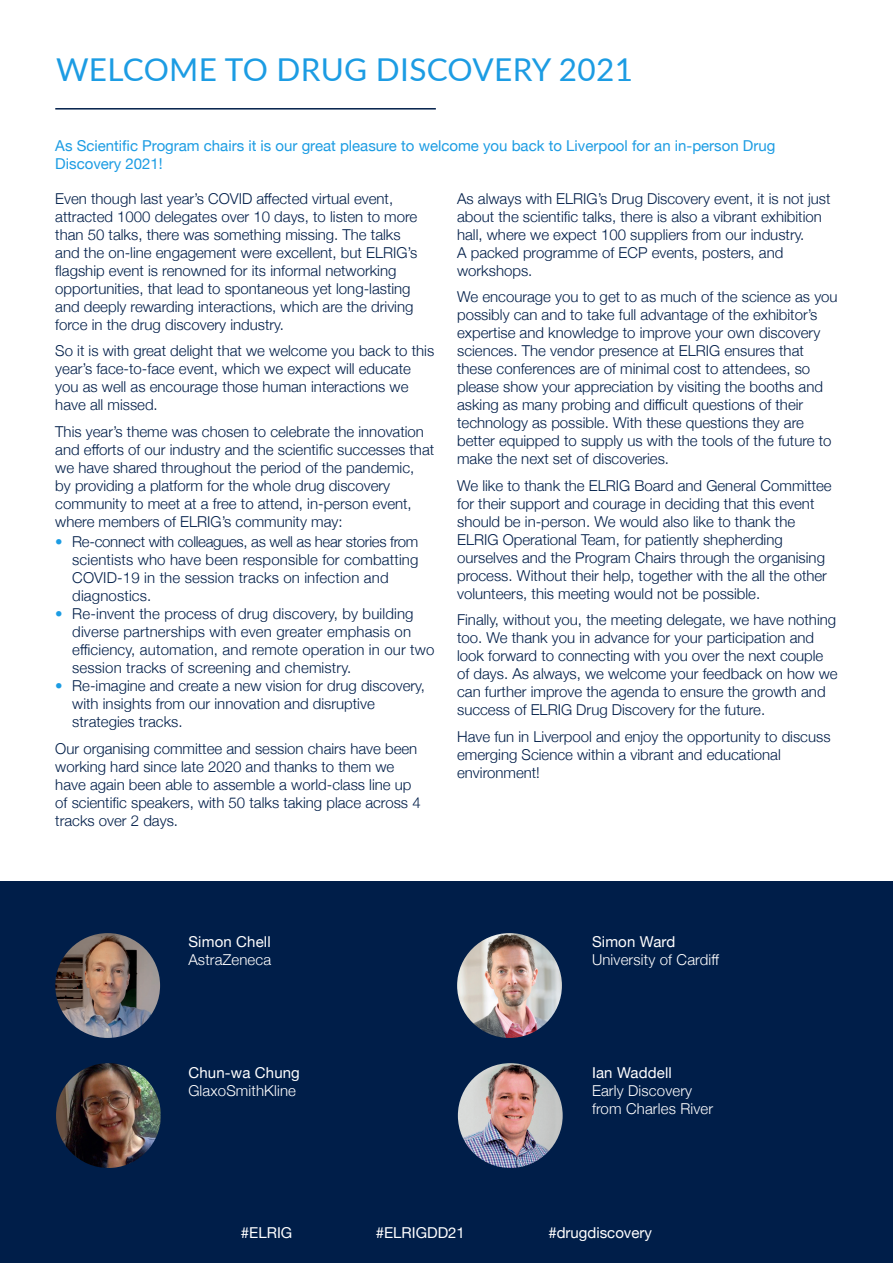
<style>
.page{position:relative;width:893px;height:1263px;background:#fff}
.page>*{position:absolute;margin:0;border:0;box-sizing:border-box;transform-origin:0 0}
.t1{font:31.5px "Lato";letter-spacing:.01em;color:#1c9ce3}
.Body_-_Light{font:300 15px/18px "Helvetica Neue";color:#001e49}
.Paragraph_Style_2{font:300 15px/18px "Helvetica Neue";letter-spacing:.01em;color:#001e49}
.Body_-_Light-2{font:300 15px/18px "Helvetica Neue";letter-spacing:.01em;color:#fff}
.Body_-_Light-3{font:15px/18px "Helvetica Neue";color:#1c9ce3}
.Body_-_Light-4{font:15px "Helvetica Neue";color:#fff}
.s1{color:#1c9ce3}
.s2{font-weight:400}
</style>
<div class="page">
<div style="left:0;top:881px;width:893px;height:327px;background:#001e49"></div>
<div style="left:0;top:1208px;width:893px;height:55px;background:#001e49"></div>
<hr style="left:55px;top:108px;width:381px;height:2px;background:#001e49">
<img style="left:55px;top:933px;width:105px;height:105px;border-radius:52px">
<img style="left:56px;top:1063px;width:105px;height:105px">
<img style="left:457px;top:933px;width:105px;height:105px;border-radius:52px">
<img style="left:458px;top:1063px;width:105px;height:105px;border-radius:52px">
<p class="t1" style="left:56px;top:47px;width:578px">WELCOME TO DRUG DISCOVERY 2021</p>
<p class="Body_-_Light-3" style="left:55px;top:138px;width:722px">As Scientific Program chairs it is our great pleasure to welcome you back to Liverpool for an in-person Drug<br>Discovery 2021!</p>
<p class="Body_-_Light" style="left:55px;top:188px;width:364px">Even though last year’s COVID affected virtual event, attracted 1000 delegates over 10 days, to listen to more than 50 talks, there was something missing. The talks and the on-line engagement were excellent, but ELRIG’s flagship event is renowned for its informal networking opportunities, that lead to spontaneous yet long-lasting and deeply rewarding interactions, which are the driving force in the drug discovery industry.</p>
<p class="Body_-_Light" style="left:55px;top:341px;width:380px">So it is with great delight that we welcome you back to this year’s face-to-face event, which we expect will educate you as well as encourage those human interactions we have all missed.</p>
<p class="Body_-_Light" style="left:55px;top:421px;width:380px">This year’s theme was chosen to celebrate the innovation and efforts of our industry and the scientific successes that we have shared throughout the period of the pandemic,<br>by providing a platform for the whole drug discovery community to meet at a free to attend, in-person event, where members of ELRIG’s community may:</p>
<p class="Paragraph_Style_2" style="left:72px;top:532px;width:348px;text-indent:-17px"><span class="s1">•</span> Re-connect with colleagues, as well as hear stories from scientists who have been responsible for combatting COVID-19 in the session tracks on infection and diagnostics.</p>
<p class="Paragraph_Style_2" style="left:72px;top:604px;width:364px;text-indent:-17px"><span class="s1">•</span> Re-invent the process of drug discovery, by building diverse partnerships with even greater emphasis on efficiency, automation, and remote operation in our two session tracks of screening and chemistry.</p>
<p class="Paragraph_Style_2" style="left:72px;top:676px;width:354px;text-indent:-17px"><span class="s1">•</span> Re-imagine and create a new vision for drug discovery, with insights from our innovation and disruptive strategies tracks.</p>
<p class="Body_-_Light" style="left:55px;top:738px;width:367px">Our organising committee and session chairs have been working hard since late 2020 and thanks to them we have again been able to assemble a world-class line up of scientific speakers, with 50 talks taking place across 4 tracks over 2 days.</p>
<p class="Body_-_Light" style="left:457px;top:188px;width:375px">As always with ELRIG’s Drug Discovery event, it is not just about the scientific talks, there is also a vibrant exhibition hall, where we expect 100 suppliers from our industry.<br>A packed programme of ECP events, posters, and workshops.</p>
<p class="Body_-_Light" style="left:457px;top:287px;width:382px">We encourage you to get to as much of the science as you possibly can and to take full advantage of the exhibitor’s expertise and knowledge to improve your own discovery sciences. The vendor presence at ELRIG ensures that these conferences are of minimal cost to attendees, so please show your appreciation by visiting the booths and asking as many probing and difficult questions of their technology as possible. With these questions they are better equipped to supply us with the tools of the future to make the next set of discoveries.</p>
<p class="Body_-_Light" style="left:457px;top:475px;width:376px">We like to thank the ELRIG Board and General Committee for their support and courage in deciding that this event should be in-person. We would also like to thank the ELRIG Operational Team, for patiently shepherding ourselves and the Program Chairs through the organising process. Without their help, together with the all the other volunteers, this meeting would not be possible.</p>
<p class="Body_-_Light" style="left:457px;top:610px;width:382px">Finally, without you, the meeting delegate, we have nothing too. We thank you in advance for your participation and look forward to connecting with you over the next couple of days. As always, we welcome your feedback on how we can further improve the agenda to ensure the growth and success of ELRIG Drug Discovery for the future.</p>
<p class="Body_-_Light" style="left:457px;top:726px;width:375px">Have fun in Liverpool and enjoy the opportunity to discuss emerging Science within a vibrant and educational environment!</p>
<p class="Body_-_Light-2" style="left:188px;top:931px;width:84px"><span class="s2">Simon Chell<br></span>AstraZeneca</p>
<p class="Body_-_Light-2" style="left:188px;top:1062px;width:113px"><span class="s2">Chun-wa Chung<br></span>GlaxoSmithKline</p>
<p class="Body_-_Light-2" style="left:592px;top:931px;width:129px"><span class="s2">Simon Ward<br></span>University of Cardiff</p>
<p class="Body_-_Light-2" style="left:592px;top:1062px;width:123px"><span class="s2">Ian Waddell<br></span>Early Discovery from Charles River</p>
<p class="Body_-_Light-4" style="left:241px;top:1221px;width:53px">#ELRIG</p>
<p class="Body_-_Light-4" style="left:376px;top:1221px;width:91px">#ELRIGDD21</p>
<p class="Body_-_Light-4" style="left:548px;top:1221px;width:105px">#drugdiscovery</p>
</div>
